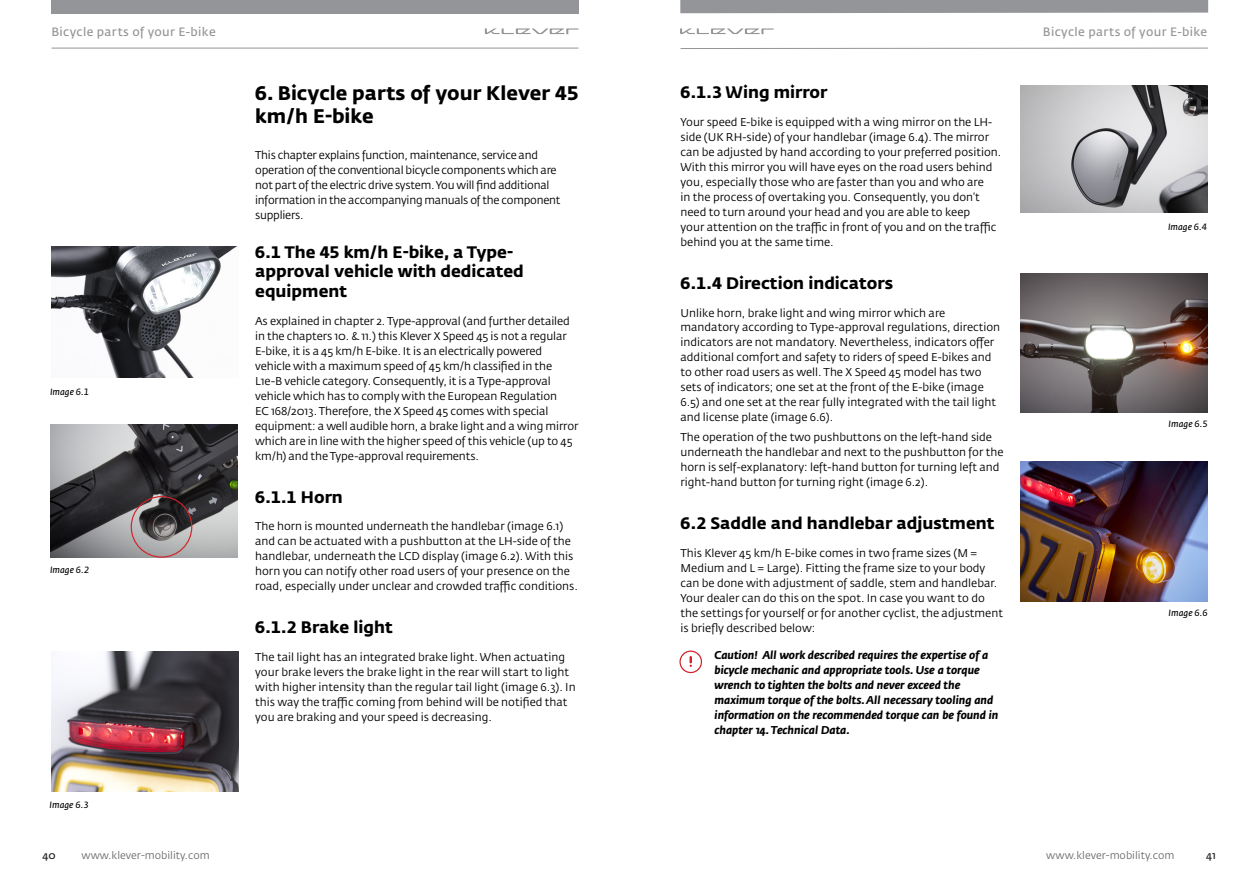
<style>
.page{position:relative;width:1259px;height:893px;background:#fff}
.page>*{position:absolute;margin:0;border:0;box-sizing:border-box;transform-origin:0 0}
.t1{font:700 19.5px/22.5px "Fedra Sans Std";color:#000}
.t2{font:700 16.5px/19.5px "Fedra Sans Std";color:#000}
.t3{font:12px "Fedra Sans Std";letter-spacing:.03em;color:#939598}
.t4{font:11.25px/15px "Fedra Sans Std";color:#000}
.t5{font:italic 700 11.25px/15px "Fedra Sans Std";color:#000}
.t6{font:11.25px/15px "Fedra Sans Std";letter-spacing:-.02em;color:#000}
.t7{font:10.5px "Fedra Sans Std";color:#6c6d70}
.t8{font:10.5px "Fedra Sans Std";color:#231f20}
.t9{font:italic 9px "Fedra Sans Std";color:#000}
</style>
<div class="page">
<svg style="left:680px;top:47px;width:528px;height:2px"></svg>
<hr style="left:52px;top:48px;width:526px;height:1px;background:#939598">
<div style="left:680px;top:0;width:528px;height:13px;background:#939598"></div>
<div style="left:51px;top:0;width:527px;height:13px;background:#939598"></div>
<svg style="left:680px;top:28px;width:93px;height:6px"></svg>
<svg style="left:485px;top:28px;width:93px;height:6px"></svg>
<img style="left:1020px;top:461px;width:188px;height:141px">
<img style="left:51px;top:247px;width:185px;height:130px">
<img style="left:50px;top:425px;width:188px;height:133px">
<img style="left:1020px;top:273px;width:187px;height:140px">
<div style="left:131px;top:496px;width:61px;height:62px;border:1px solid #d1232a;border-radius:50%"></div>
<img style="left:1020px;top:85px;width:188px;height:128px">
<img style="left:51px;top:652px;width:187px;height:140px">
<svg style="left:679px;top:650px;width:23px;height:23px"></svg>
<p class="t3" style="left:51px;top:24px;width:166px">Bicycle parts of your E-bike</p>
<p class="t3" style="left:1043px;top:24px;width:166px">Bicycle parts of your E-bike</p>
<p class="t9" style="left:50px;top:386px;width:41px">Image 6.1</p>
<p class="t9" style="left:50px;top:564px;width:41px">Image 6.2</p>
<p class="t9" style="left:50px;top:799px;width:41px">Image 6.3</p>
<h1 class="t1" style="left:255px;top:82px;width:325px">6. Bicycle parts of your Klever 45 km/h E-bike</h1>
<p class="t6" style="left:255px;top:148px;width:307px">This chapter explains function, maintenance, service and operation of the conventional bicycle components which are not part of the electric drive system. You will find additional information in the accompanying manuals of the component suppliers.</p>
<h2 class="t2" style="left:255px;top:242px;width:270px">6.1 The 45 km/h E-bike, a Type&shy;approval vehicle with dedicated equipment</h2>
<p class="t4" style="left:255px;top:313px;width:325px">As explained in chapter 2. Type-approval (and further detailed in the chapters 10. &amp; 11.) this Klever X Speed 45 is not a regular E-bike, it is a 45 km/h E-bike. It is an electrically powered vehicle with a maximum speed of 45 km/h classified in the L1e-B vehicle category. Consequently, it is a Type-approval vehicle which has to comply with the European Regulation<br>EC 168/2013. Therefore, the X Speed 45 comes with special equipment: a well audible horn, a brake light and a wing mirror which are in line with the higher speed of this vehicle (up to 45 km/h) and the Type-approval requirements.</p>
<h2 class="t2" style="left:255px;top:487px;width:89px">6.1.1 Horn</h2>
<p class="t4" style="left:255px;top:519px;width:324px">The horn is mounted underneath the handlebar (image 6.1) and can be actuated with a pushbutton at the LH-side of the handlebar, underneath the LCD display (image 6.2). With this horn you can notify other road users of your presence on the road, especially under unclear and crowded traffic conditions.</p>
<h2 class="t2" style="left:255px;top:618px;width:139px">6.1.2 Brake light</h2>
<p class="t4" style="left:255px;top:650px;width:322px">The tail light has an integrated brake light. When actuating your brake levers the brake light in the rear will start to light with higher intensity than the regular tail light (image 6.3). In this way the traffic coming from behind will be notified that you are braking and your speed is decreasing.</p>
<h2 class="t2" style="left:680px;top:82px;width:148px">6.1.3 Wing mirror</h2>
<p class="t4" style="left:680px;top:114px;width:322px">Your speed E-bike is equipped with a wing mirror on the LH&shy;side (UK RH-side) of your handlebar (image 6.4). The mirror can be adjusted by hand according to your preferred position.<br>With this mirror you will have eyes on the road users behind you, especially those who are faster than you and who are<br>in the process of overtaking you. Consequently, you don’t need to turn around your head and you are able to keep<br>your attention on the traffic in front of you and on the traffic behind you at the same time.</p>
<h2 class="t2" style="left:680px;top:273px;width:214px">6.1.4 Direction indicators</h2>
<p class="t4" style="left:680px;top:305px;width:321px">Unlike horn, brake light and wing mirror which are mandatory according to Type-approval regulations, direction indicators are not mandatory. Nevertheless, indicators offer additional comfort and safety to riders of speed E-bikes and to other road users as well. The X Speed 45 model has two sets of indicators; one set at the front of the E-bike (image 6.5) and one set at the rear fully integrated with the tail light and license plate (image 6.6).</p>
<p class="t4" style="left:680px;top:429px;width:324px">The operation of the two pushbuttons on the left-hand side underneath the handlebar and next to the pushbutton for the horn is self-explanatory: left-hand button for turning left and right-hand button for turning right (image 6.2).</p>
<h2 class="t2" style="left:680px;top:513px;width:315px">6.2 Saddle and handlebar adjustment</h2>
<p class="t4" style="left:680px;top:545px;width:324px">This Klever 45 km/h E-bike comes in two frame sizes (M = Medium and L = Large). Fitting the frame size to your body can be done with adjustment of saddle, stem and handlebar.<br>Your dealer can do this on the spot. In case you want to do the settings for yourself or for another cyclist, the adjustment is briefly described below:</p>
<p class="t5" style="left:714px;top:648px;width:285px">Caution! All work described requires the expertise of a bicycle mechanic and appropriate tools. Use a torque wrench to tighten the bolts and never exceed the maximum torque of the bolts. All necessary tooling and information on the recommended torque can be found in chapter 14. Technical Data.</p>
<p class="t9" style="left:1168px;top:221px;width:41px">Image 6.4</p>
<p class="t9" style="left:1168px;top:419px;width:41px">Image 6.5</p>
<p class="t9" style="left:1168px;top:607px;width:41px">Image 6.6</p>
<p class="t8" style="left:43px;top:848px;width:15px">40</p>
<p class="t7" style="left:81px;top:848px;width:130px">www.klever-mobility.com</p>
<p class="t7" style="left:1046px;top:848px;width:130px">www.klever-mobility.com</p>
<p class="t8" style="left:1206px;top:848px;width:11px">41</p>
</div>
